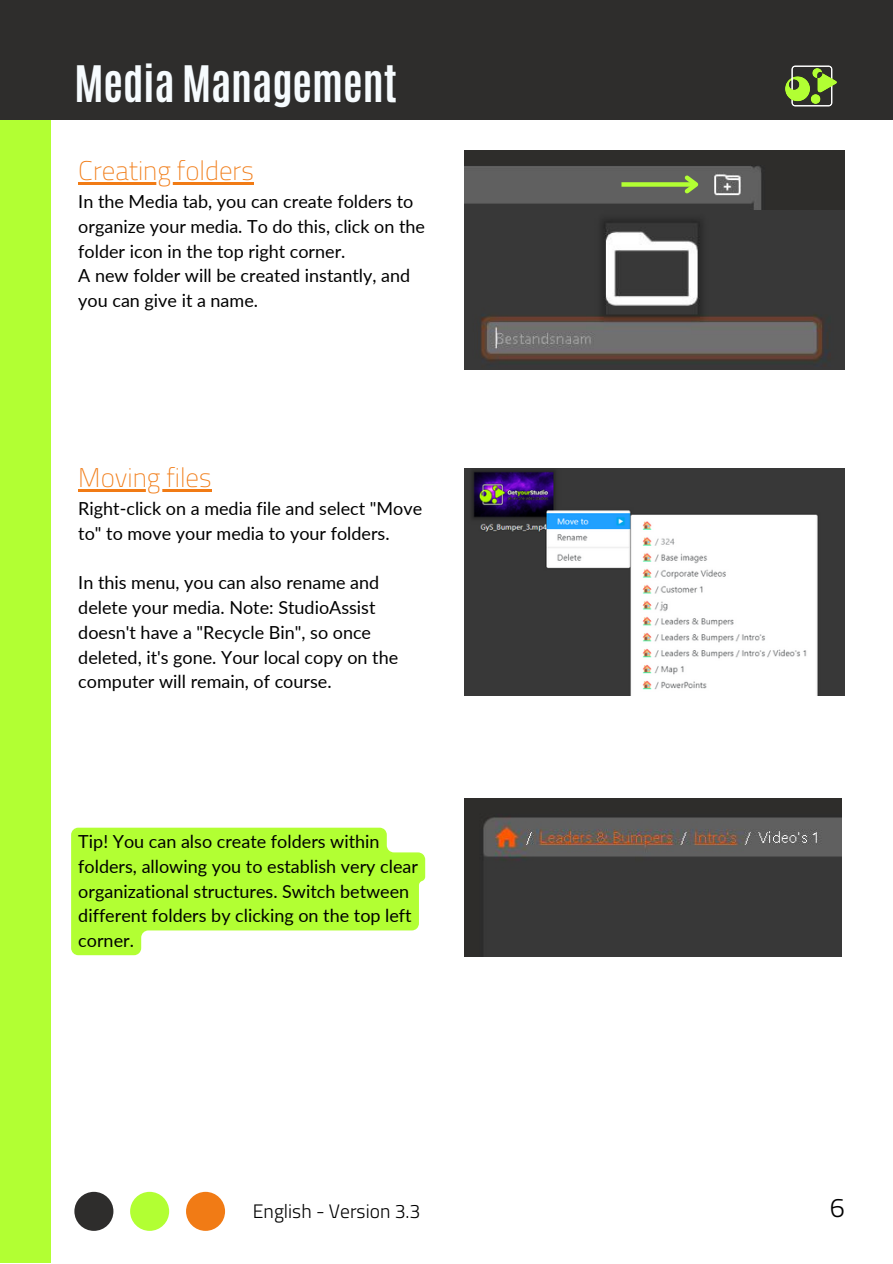
<style>
.page{position:relative;width:893px;height:1264px;background:#fff}
.page>*{position:absolute;margin:0;border:0;box-sizing:border-box;transform-origin:0 0}
.t1{font:700 42px "Antonio";color:#f6fbfe}
.t2{font:100 27px "Titillium Web";color:#f17b15}
.t3{font:300 27px "Titillium Web";color:#000}
.t4{font:300 19.5px "Titillium Web";color:#000}
.t5{font:18px/24.8px "Lato";color:#000}
</style>
<div class="page">
<hr style="left:78px;top:182px;width:176px;height:2px;background:#f17b15">
<hr style="left:78px;top:489px;width:134px;height:2px;background:#f17b15">
<div style="left:0;top:0;width:51px;height:1262px;background:#b2ff33"></div>
<div style="left:0;top:0;width:892px;height:120px;background:#2e2d2c"></div>
<div style="left:130px;top:1191px;width:39px;height:39px;background:#b2ff33;border-radius:50%"></div>
<div style="left:186px;top:1191px;width:39px;height:39px;background:#f17b15;border-radius:50%"></div>
<div style="left:74px;top:1191px;width:39px;height:39px;background:#2e2d2c;border-radius:50%"></div>
<img style="left:785px;top:65px;width:52px;height:42px">
<img style="left:464px;top:150px;width:380px;height:60px">
<div style="left:621px;top:182px;width:75px;height:5px;background:#b2ff33"></div>
<svg style="left:680px;top:171px;width:23px;height:26px"></svg>
<img style="left:464px;top:210px;width:380px;height:160px">
<img style="left:464px;top:798px;width:377px;height:158px">
<img style="left:464px;top:468px;width:380px;height:227px">
<svg style="left:71px;top:827px;width:354px;height:128px;fill:#b2ff33"></svg>
<p class="t1" style="left:74px;top:54px;width:251px">Inedia Mapgave</p>
<p class="t1" style="left:74px;top:54px;width:324px">Mhoudsonagement</p>
<p class="t2" style="left:78px;top:149px;width:177px">Creating folders</p>
<p class="t5" style="left:78px;top:189px;width:348px">In the Media tab, you can create folders to organize your media. To do this, click on the folder icon in the top right corner.</p>
<p class="t5" style="left:78px;top:263px;width:333px">A new folder will be created instantly, and you can give it a name.</p>
<p class="t2" style="left:78px;top:456px;width:135px">Moving files</p>
<p class="t5" style="left:78px;top:496px;width:345px">Right-click on a media file and select "Move to" to move your media to your folders.</p>
<p class="t5" style="left:78px;top:570px;width:321px">In this menu, you can also rename and delete your media. Note: StudioAssist doesn't have a "Recycle Bin", so once deleted, it's gone. Your local copy on the computer will remain, of course.</p>
<p class="t5" style="left:78px;top:828px;width:341px">Tip! You can also create folders within folders, allowing you to establish very clear organizational structures. Switch between different folders by clicking on the top left corner.</p>
<p class="t4" style="left:253px;top:1195px;width:169px">English - Version 3.3</p>
<p class="t3" style="left:829px;top:1186px;width:17px">6</p>
</div>
